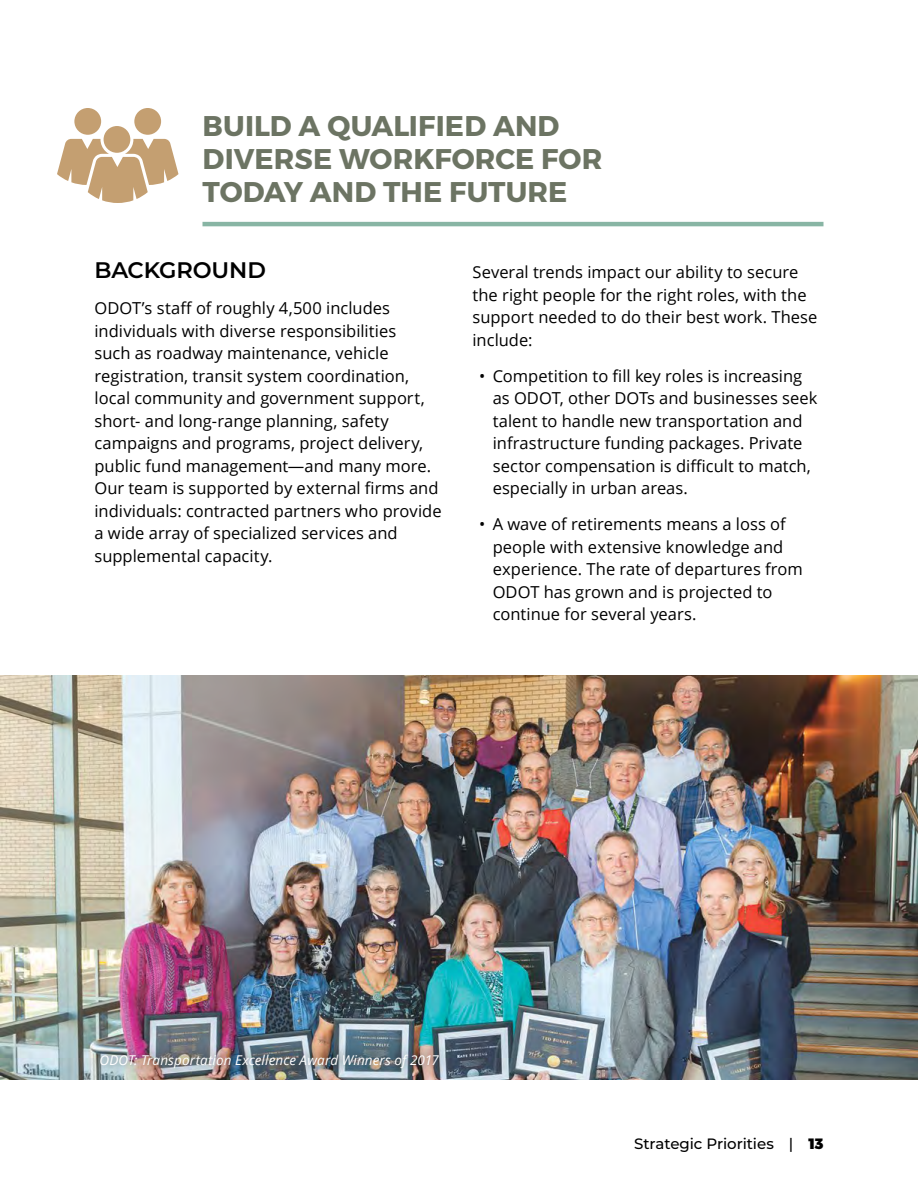
<style>
.page{position:relative;width:918px;height:1188px;background:#fff}
.page>*{position:absolute;margin:0;border:0;box-sizing:border-box;transform-origin:0 0}
.t1{font:700 28.5px/33px "Montserrat";letter-spacing:.005em;color:#6c7463}
.t2{font:600 22.5px "Montserrat";letter-spacing:-.005em;color:#000}
.t3{font:16.5px/22.5px "Open Sans";color:#000}
.t4{font:500 15px "Montserrat";letter-spacing:-.005em;color:#000}
.t5{font:italic 13.5px "Open Sans";letter-spacing:.01em;color:#fff}
.s1{font-weight:900}
</style>
<div class="page">
<hr style="left:202px;top:222px;width:622px;height:4px;background:#88b5a4">
<svg style="left:57px;top:108px;width:121px;height:95px"></svg>
<img style="left:0;top:675px;width:918px;height:405px">
<div style="left:88px;top:1043px;width:363px;height:36px;background:#000;opacity:.75"></div>
<h1 class="t1" style="left:203px;top:109px;width:401px">BUILD A QUALIFIED AND<br>DIVERSE WORKFORCE FOR<br>TODAY AND THE FUTURE</h1>
<h2 class="t2" style="left:94px;top:254px;width:173px">BACKGROUND</h2>
<p class="t3" style="left:94px;top:296px;width:349px">ODOT’s staff of roughly 4,500 includes individuals with diverse responsibilities<br>such as roadway maintenance, vehicle registration, transit system coordination, local community and government support, short- and long-range planning, safety campaigns and programs, project delivery, public fund management—and many more.<br>Our team is supported by external firms and individuals: contracted partners who provide a wide array of specialized services and supplemental capacity.</p>
<p class="t3" style="left:472px;top:260px;width:347px">Several trends impact our ability to secure the right people for the right roles, with the support needed to do their best work. These include:</p>
<p class="t3" style="left:493px;top:364px;width:326px;text-indent:-13px">• Competition to fill key roles is increasing as ODOT, other DOTs and businesses seek talent to handle new transportation and infrastructure funding packages. Private sector compensation is difficult to match, especially in urban areas.</p>
<p class="t3" style="left:493px;top:513px;width:312px;text-indent:-13px">• A wave of retirements means a loss of people with extensive knowledge and experience. The rate of departures from ODOT has grown and is projected to continue for several years.</p>
<p class="t5" style="left:100px;top:1051px;width:341px">ODOT: Transportation Excellence Award Winners of 2017</p>
<p class="t4" style="left:634px;top:1133px;width:191px">Strategic Priorities | <span class="s1">13</span></p>
</div>
